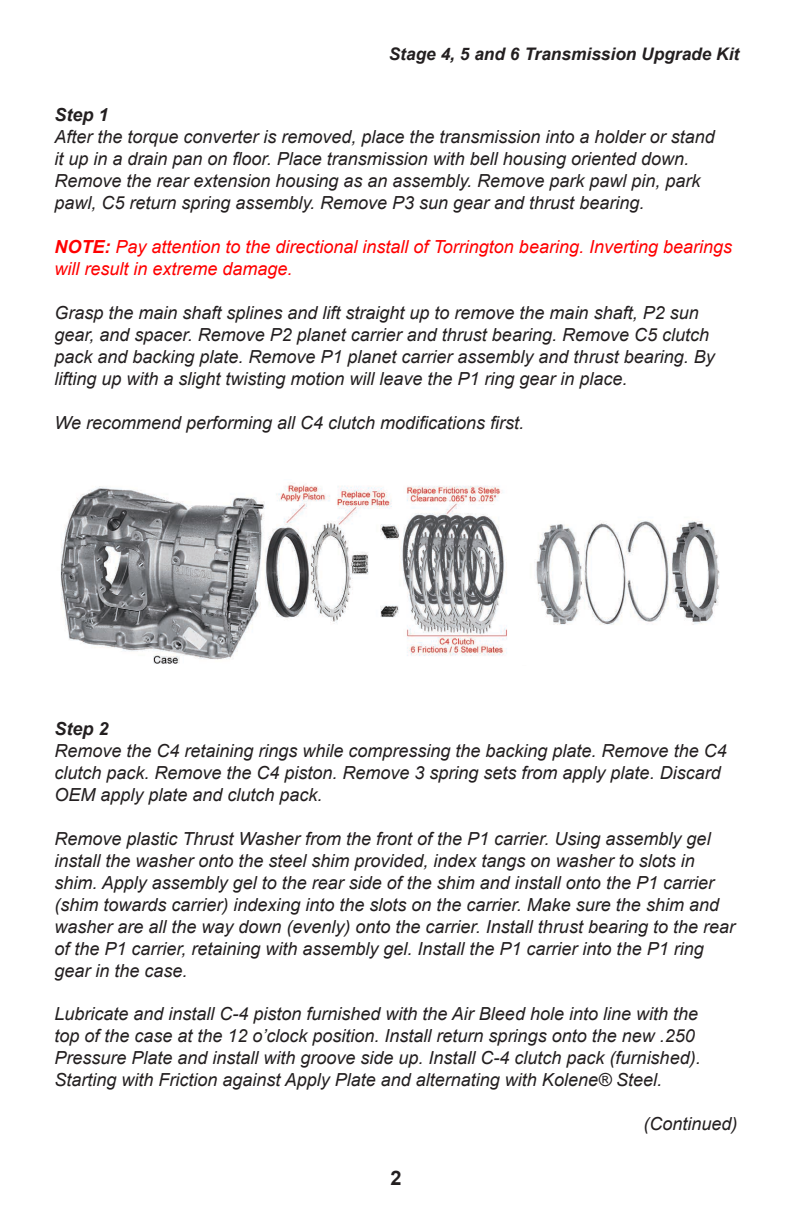
<style>
.page{position:relative;width:792px;height:1224px;background:#fff}
.page>*{position:absolute;margin:0;border:0;box-sizing:border-box;transform-origin:0 0}
.t1{font:700 20px "Arial";color:#231f20}
.t2{font:italic 18px/22px "Arial";color:#231f20}
.t3{font:italic 18px/22px "Arial";color:#f00}
.t4{font:italic 700 18px "Arial";color:#231f20}
.t5{font:italic 700 17.2px "Arial";color:#231f20}
.s1{font-weight:700}
</style>
<div class="page">
<img style="left:60px;top:483px;width:660px;height:181px">
<p class="t5" style="left:389px;top:42px;width:352px">Stage 4, 5 and 6 Transmission Upgrade Kit</p>
<p class="t4" style="left:54px;top:103px;width:56px">Step 1</p>
<p class="t2" style="left:54px;top:126px;width:662px">After the torque converter is removed, place the transmission into a holder or stand it up in a drain pan on floor. Place transmission with bell housing oriented down.<br>Remove the rear extension housing as an assembly. Remove park pawl pin, park pawl, C5 return spring assembly. Remove P3 sun gear and thrust bearing.</p>
<p class="t3" style="left:54px;top:236px;width:679px"><span class="s1">NOTE:</span> Pay attention to the directional install of Torrington bearing. Inverting bearings will result in extreme damage.</p>
<p class="t2" style="left:54px;top:302px;width:662px">Grasp the main shaft splines and lift straight up to remove the main shaft, P2 sun gear, and spacer. Remove P2 planet carrier and thrust bearing. Remove C5 clutch pack and backing plate. Remove P1 planet carrier assembly and thrust bearing. By lifting up with a slight twisting motion will leave the P1 ring gear in place.</p>
<p class="t2" style="left:54px;top:412px;width:471px">We recommend performing all C4 clutch modifications first.</p>
<p class="t4" style="left:54px;top:716px;width:56px">Step 2</p>
<p class="t2" style="left:54px;top:739px;width:674px">Remove the C4 retaining rings while compressing the backing plate. Remove the C4 clutch pack. Remove the C4 piston. Remove 3 spring sets from apply plate. Discard<br>OEM apply plate and clutch pack.</p>
<p class="t2" style="left:54px;top:827px;width:682px">Remove plastic Thrust Washer from the front of the P1 carrier. Using assembly gel install the washer onto the steel shim provided, index tangs on washer to slots in shim. Apply assembly gel to the rear side of the shim and install onto the P1 carrier (shim towards carrier) indexing into the slots on the carrier. Make sure the shim and washer are all the way down (evenly) onto the carrier. Install thrust bearing to the rear of the P1 carrier, retaining with assembly gel. Install the P1 carrier into the P1 ring gear in the case.</p>
<p class="t2" style="left:54px;top:1003px;width:648px">Lubricate and install C-4 piston furnished with the Air Bleed hole into line with the top of the case at the 12 o’clock position. Install return springs onto the new .250<br>Pressure Plate and install with groove side up. Install C-4 clutch pack (furnished).<br>Starting with Friction against Apply Plate and alternating with Kolene® Steel.</p>
<p class="t2" style="left:644px;top:1113px;width:96px">(Continued)</p>
<p class="t1" style="left:390px;top:1163px;width:13px">2</p>
</div>
